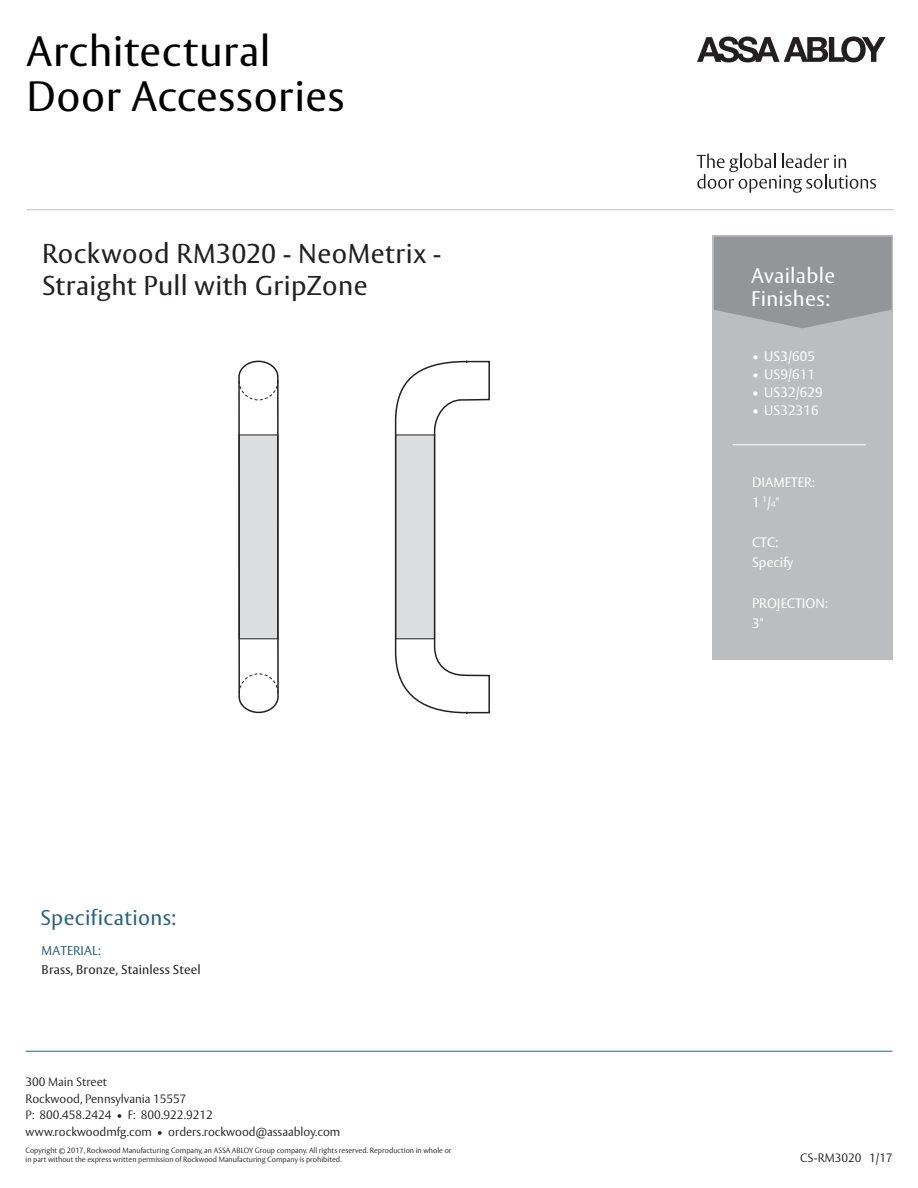
<style>
.page{position:relative;width:918px;height:1188px;background:#fff}
.page>*{position:absolute;margin:0;border:0;box-sizing:border-box;transform-origin:0 0}
.t1{font:42px/45.8px "ASSA Vesta";letter-spacing:.015em;color:#000}
.t2{font:27px/32.1px "ASSA Vesta";letter-spacing:.015em;color:#231f20}
.t3{font:21px/22.5px "ASSA Vesta";letter-spacing:.015em;color:#fff}
.t4{font:21px "ASSA Vesta";letter-spacing:.015em;color:#2b627f}
.t5{font:13.5px/20.1px "ASSA Vesta";color:#fff}
.t6{font:12.75px "ASSA Vesta";letter-spacing:.01em;color:#231f20}
.t7{font:12.75px "ASSA Vesta";letter-spacing:.01em;color:#2b627f}
.t8{font:300 12px/16.5px "ASSA Vesta";color:#231f20}
.t9{font:300 7.5px/9px "ASSA Vesta";color:#231f20}
.s1{font-size:8.1px}
</style>
<div class="page">
<div style="left:713px;top:235px;width:180px;height:425px;background:#bcbdc0"></div>
<svg style="left:714px;top:237px;width:178px;height:91px;background:#97989b"></svg>
<hr style="left:26px;top:1051px;width:866px;height:1px;background:#2b627f">
<hr style="left:733px;top:445px;width:133px;height:1px;background:#fff">
<svg style="left:697px;top:36px;width:189px;height:26px"></svg>
<svg style="left:697px;top:154px;width:179px;height:39px"></svg>
<hr style="left:27px;top:209px;width:867px;height:1px;background:#bcbdc0">
<svg style="left:238px;top:361px;width:252px;height:352px"></svg>
<svg style="left:238px;top:380px;width:41px;height:314px"></svg>
<h1 class="t1" style="left:27px;top:30px;width:319px">Architectural<br>Door Accessories</h1>
<h2 class="t2" style="left:42px;top:239px;width:401px">Rockwood RM3020 - NeoMetrix -<br>Straight Pull with GripZone</h2>
<h3 class="t4" style="left:41px;top:904px;width:137px">Specifications:</h3>
<h3 class="t7" style="left:42px;top:943px;width:61px">MATERIAL:</h3>
<h3 class="t6" style="left:42px;top:962px;width:161px">Brass, Bronze, Stainless Steel</h3>
<h3 class="t8" style="left:26px;top:1074px;width:316px">300 Main Street<br>Rockwood, Pennsylvania 15557<br>P: 800.458.2424 • F: 800.922.9212 www.rockwoodmfg.com • orders.rockwood@assaabloy.com</h3>
<p class="t9" style="left:26px;top:1147px;width:428px">Copyright © 2017, Rockwood Manufacturing Company, an ASSA ABLOY Group company. All rights reserved. Reproduction in whole or in part without the express written permission of Rockwood Manufacturing Company is prohibited.</p>
<h3 class="t3" style="left:751px;top:265px;width:86px">Available<br>Finishes:</h3>
<h3 class="t5" style="left:752px;top:346px;width:64px">• US3/605</h3>
<h3 class="t5" style="left:752px;top:364px;width:64px">• US9/611</h3>
<h3 class="t5" style="left:752px;top:382px;width:72px">• US32/629</h3>
<h3 class="t5" style="left:752px;top:400px;width:68px">• US32316</h3>
<h3 class="t5" style="left:752px;top:472px;width:64px">DIAMETER:<br>1 <sup>1</sup>/<span class="s1">4</span>"</h3>
<h3 class="t5" style="left:752px;top:533px;width:43px">CTC:<br>Specify</h3>
<h3 class="t5" style="left:752px;top:593px;width:77px">PROJECTION:<br>3"</h3>
<h3 class="t8" style="left:800px;top:1151px;width:94px">CS-RM3020 1/17</h3>
</div>
